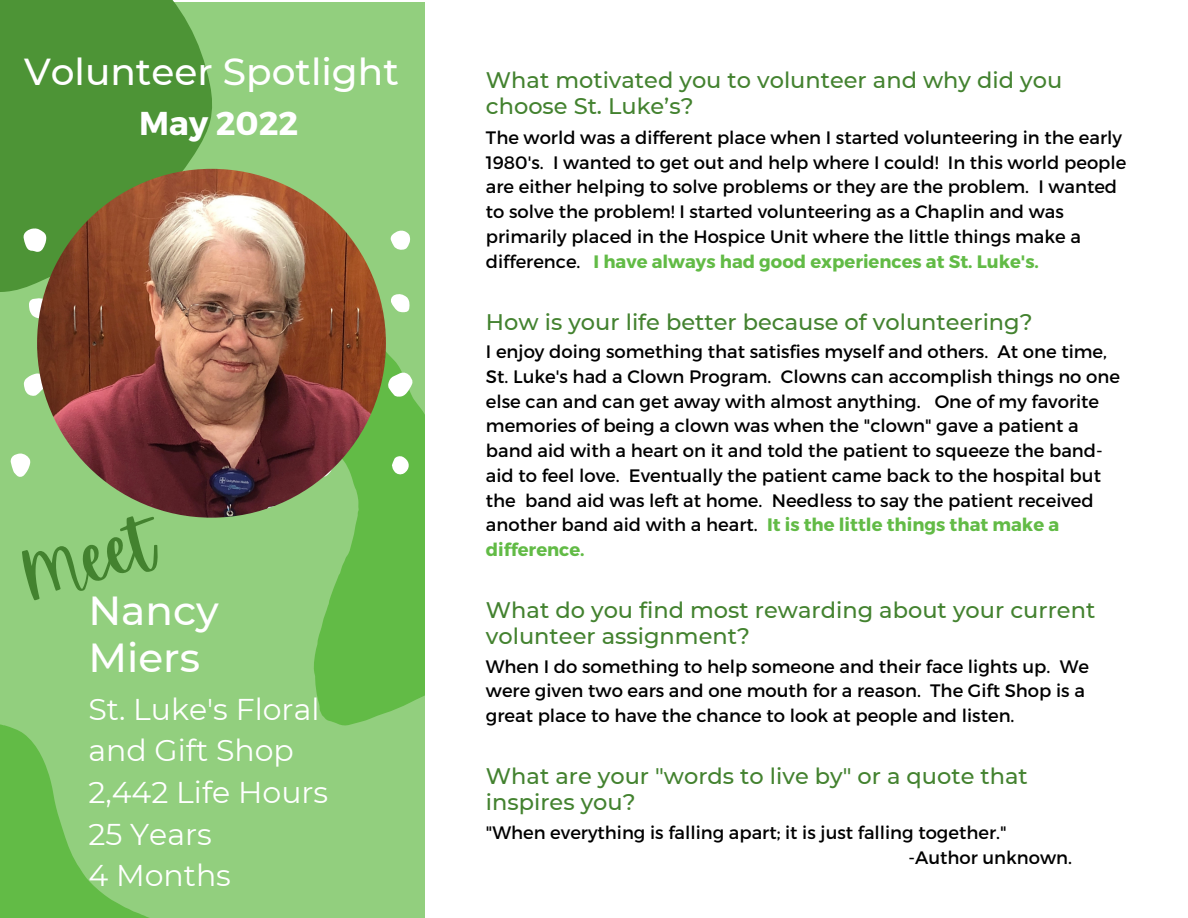
<style>
.page{position:relative;width:1188px;height:918px;background:#fff}
.page>*{position:absolute;margin:0;border:0;box-sizing:border-box;transform-origin:0 0}
.t1{font:67.2px "Apricots";color:#43822f}
.t2{font:500 40.5px "Montserrat";color:#fff}
.t3{font:500 37.5px "Montserrat";color:#fff}
.t4{font:700 33px "Montserrat";color:#fff}
.t5{font:30px/41.7px "Montserrat";color:#fff}
.t6{font:500 22.5px/25.8px "Montserrat";color:#43822f}
.t7{font:18px/24.8px "Montserrat";color:#000}
.s1{font-weight:700;color:#62bb46}
</style>
<div class="page">
<div style="left:0;top:2px;width:425px;height:916px;background:#92cf7e"></div>
<svg style="left:0;top:0;width:270px;height:330px;fill:#4d9436"></svg>
<svg style="left:262px;top:308px;width:163px;height:418px;fill:#62bb46"></svg>
<svg style="left:0;top:724px;width:149px;height:194px"></svg>
<svg style="left:388px;top:372px;width:25px;height:25px"></svg>
<svg style="left:324px;top:469px;width:9px;height:8px"></svg>
<svg style="left:24px;top:373px;width:21px;height:23px"></svg>
<svg style="left:23px;top:228px;width:23px;height:24px"></svg>
<svg style="left:10px;top:453px;width:20px;height:24px"></svg>
<svg style="left:29px;top:298px;width:14px;height:22px"></svg>
<svg style="left:390px;top:230px;width:20px;height:20px"></svg>
<svg style="left:392px;top:455px;width:18px;height:20px"></svg>
<svg style="left:390px;top:294px;width:20px;height:18px"></svg>
<img style="left:37px;top:169px;width:349px;height:349px;border-radius:50%">
<p class="t3" style="left:24px;top:49px;width:376px">Volunteer Spotlight</p>
<p class="t4" style="left:139px;top:102px;width:161px">May 2022</p>
<p class="t1" style="left:12px;top:545px;width:136px;rotate:-18deg">Meet</p>
<p class="t2" style="left:88px;top:585px;width:132px">Nancy</p>
<p class="t2" style="left:88px;top:633px;width:113px">Miers</p>
<p class="t5" style="left:88px;top:688px;width:233px">St. Luke's Floral and Gift Shop</p>
<p class="t5" style="left:88px;top:772px;width:241px">2,442 Life Hours</p>
<p class="t5" style="left:88px;top:813px;width:125px">25 Years</p>
<p class="t5" style="left:88px;top:855px;width:144px">4 Months</p>
<p class="t6" style="left:486px;top:67px;width:578px">What motivated you to volunteer and why did you choose St. Luke’s?</p>
<p class="t7" style="left:486px;top:124px;width:642px">The world was a different place when I started volunteering in the early 1980's. I wanted to get out and help where I could! In this world people are either helping to solve problems or they are the problem. I wanted to solve the problem! I started volunteering as a Chaplin and was primarily placed in the Hospice Unit where the little things make a difference. <span class="s1">I have always had good experiences at St. Luke's.</span></p>
<p class="t6" style="left:486px;top:309px;width:548px">How is your life better because of volunteering?</p>
<p class="t7" style="left:486px;top:339px;width:636px">I enjoy doing something that satisfies myself and others. At one time, St. Luke's had a Clown Program. Clowns can accomplish things no one else can and can get away with almost anything. One of my favorite memories of being a clown was when the "clown" gave a patient a band aid with a heart on it and told the patient to squeeze the band&shy;aid to feel love. Eventually the patient came back to the hospital but the band aid was left at home. Needless to say the patient received another band aid with a heart. <span class="s1">It is the little things that make a difference.</span></p>
<p class="t6" style="left:486px;top:597px;width:611px">What do you find most rewarding about your current volunteer assignment?</p>
<p class="t7" style="left:486px;top:653px;width:604px">When I do something to help someone and their face lights up. We were given two ears and one mouth for a reason. The Gift Shop is a great place to have the chance to look at people and listen.</p>
<p class="t6" style="left:486px;top:763px;width:544px">What are your "words to live by" or a quote that inspires you?</p>
<p class="t7" style="left:486px;top:819px;width:522px">"When everything is falling apart; it is just falling together."</p>
<p class="t7" style="left:909px;top:844px;width:165px">-Author unknown.</p>
</div>
